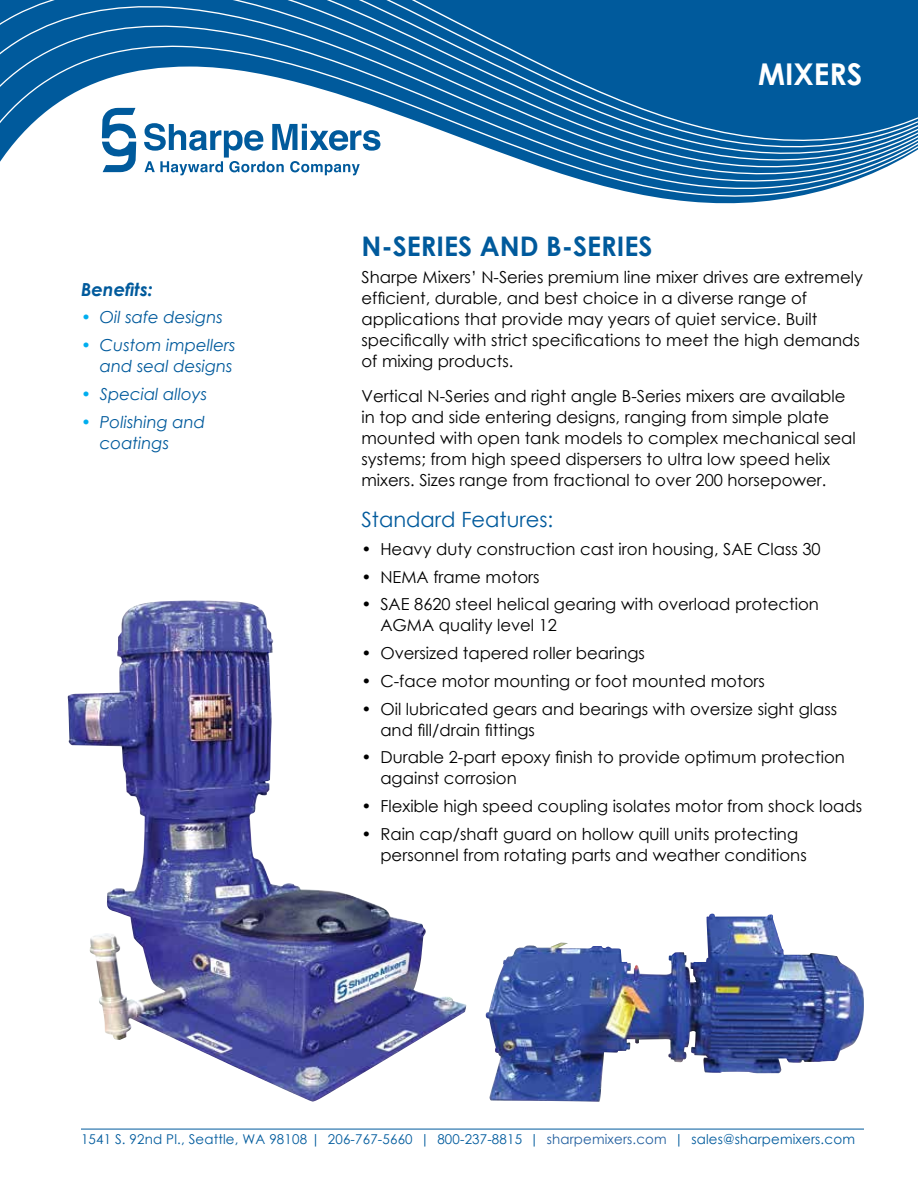
<style>
.page{position:relative;width:918px;height:1188px;background:#fff}
.page>*{position:absolute;margin:0;border:0;box-sizing:border-box;transform-origin:0 0}
.t1{font:700 30px "Century Gothic";color:#fff}
.t2{font:700 27px "Century Gothic";color:#005a9c}
.t3{font:21px "Century Gothic";color:#005a9c}
.t4{font:italic 700 18px "Century Gothic";color:#005a9c}
.t5{font:16.5px/21px "Century Gothic";color:#000}
.t6{font:italic 16.5px/21px "Century Gothic";color:#005a9c;text-align:right}
.t7{font:13.5px "Century Gothic";letter-spacing:.01em;color:#005b9d}
.s1{font-style:normal;color:#00aeef}
.s2{color:#215e9e}
</style>
<div class="page">
<div style="left:0;top:0;width:918px;height:5px;background:#005a9c"></div>
<svg style="left:0;top:5px;width:918px;height:41px;background:#0b61a0"></svg>
<svg style="left:0;top:46px;width:918px;height:158px;fill:#005a9c"></svg>
<svg style="left:144px;top:123px;width:236px;height:52px"></svg>
<svg style="left:102px;top:108px;width:34px;height:64px"></svg>
<hr style="left:81px;top:1129px;width:783px;height:1px;background:#005b9d">
<img style="left:67px;top:600px;width:399px;height:502px">
<img style="left:486px;top:914px;width:282px;height:188px">
<p class="t4" style="left:81px;top:275px;width:74px">Benefits:</p>
<p class="t6" style="left:81px;top:307px;width:143px"><span class="s1">•</span> Oil safe designs</p>
<p class="t6" style="left:81px;top:334px;width:156px"><span class="s1">•</span> Custom impellers and seal designs</p>
<p class="t6" style="left:81px;top:383px;width:128px"><span class="s1">•</span> Special alloys</p>
<p class="t6" style="left:100px;top:411px;width:107px;text-align:left;text-indent:-19px"><span class="s1">•</span> Polishing and coatings</p>
<h1 class="t1" style="left:758px;top:51px;width:106px">MIXERS</h1>
<h2 class="t2" style="left:362px;top:225px;width:293px">N-SERIES AND B-SERIES</h2>
<p class="t5" style="left:362px;top:267px;width:503px">Sharpe Mixers’ N-Series premium line mixer drives are extremely efficient, durable, and best choice in a diverse range of applications that provide may years of quiet service. Built specifically with strict specifications to meet the high demands of mixing products.</p>
<p class="t5" style="left:362px;top:385px;width:496px">Vertical N-Series and right angle B-Series mixers are available in top and side entering designs, ranging from simple plate mounted with open tank models to complex mechanical seal systems; from high speed dispersers to ultra low speed helix mixers. Sizes range from fractional to over 200 horsepower.</p>
<p class="t3" style="left:362px;top:505px;width:193px">Standard Features:</p>
<p class="t5" style="left:362px;top:538px;width:461px">• Heavy duty construction cast iron housing, SAE Class 30</p>
<p class="t5" style="left:362px;top:566px;width:180px">• NEMA frame motors</p>
<p class="t5" style="left:380px;top:594px;width:440px;text-indent:-19px">• SAE 8620 steel helical gearing with overload protection<br>AGMA quality level 12</p>
<p class="t5" style="left:362px;top:642px;width:285px">• Oversized tapered roller bearings</p>
<p class="t5" style="left:362px;top:670px;width:405px">• C-face motor mounting or foot mounted motors</p>
<p class="t5" style="left:380px;top:698px;width:458px;text-indent:-19px">• Oil lubricated gears and bearings with oversize sight glass and fill/drain fittings</p>
<p class="t5" style="left:380px;top:747px;width:466px;text-indent:-19px">• Durable 2-part epoxy finish to provide optimum protection against corrosion</p>
<p class="t5" style="left:362px;top:796px;width:502px">• Flexible high speed coupling isolates motor from shock loads</p>
<p class="t5" style="left:380px;top:823px;width:428px;text-indent:-19px">• Rain cap/shaft guard on hollow quill units protecting personnel from rotating parts and weather conditions</p>
<p class="t7" style="left:81px;top:1130px;width:776px">1541 S. 92nd Pl., Seattle, WA 98108 | 206-767-5660 | 800-237-8815 | <span class="s2">sharpemixers.com</span> | sales@sharpemixers.com</p>
</div>
